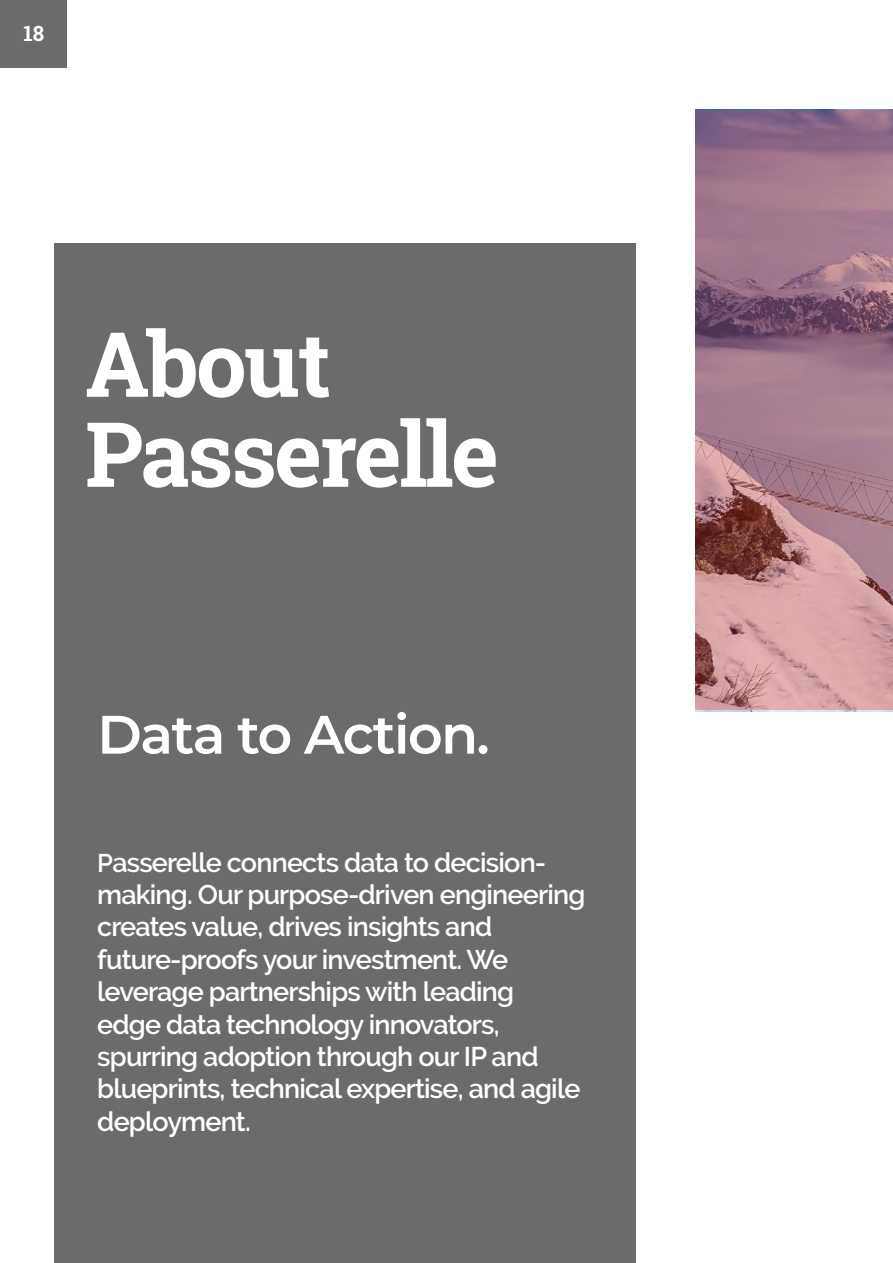
<style>
.page{position:relative;width:893px;height:1263px;background:#fff}
.page>*{position:absolute;margin:0;border:0;box-sizing:border-box;transform-origin:0 0}
.Titles_White{font:700 90px/90px "Roboto Slab";letter-spacing:-.03em;color:#fff}
.Subtitles_White{font:600 54px "Montserrat";letter-spacing:-.03em;color:#fff}
.Subtitles_black{font:600 27px/32.4px "Raleway";letter-spacing:-.03em;color:#fff}
.t1{font:700 21px "Roboto Slab";color:#fff}
.s1{font-size:25.5px}
</style>
<div class="page">
<div style="left:54px;top:244px;width:581px;height:1019px;background:#6b6b6b"></div>
<svg style="left:695px;top:111px;width:198px;height:599px;background:#a77b8a"></svg>
<div style="left:0;top:0;width:67px;height:68px;background:#6b6b6b"></div>
<p class="t1" style="left:23px;top:19px;width:22px">18</p>
<p class="Titles_White" style="left:85px;top:318px;width:415px">About<br>Passerelle</p>
<p class="Subtitles_White" style="left:97px;top:696px;width:394px">Data to Action.</p>
<p class="Subtitles_black" style="left:97px;top:846px;width:490px"><span class="s1">P</span>asserelle connects data to decision&shy;making. Our purpose-driven engineering creates value, drives insights and future-proofs your investment. We leverage partnerships with leading<br>edge data technology innovators, spurring adoption through our IP and blueprints, technical expertise, and agile deployment.</p>
</div>
